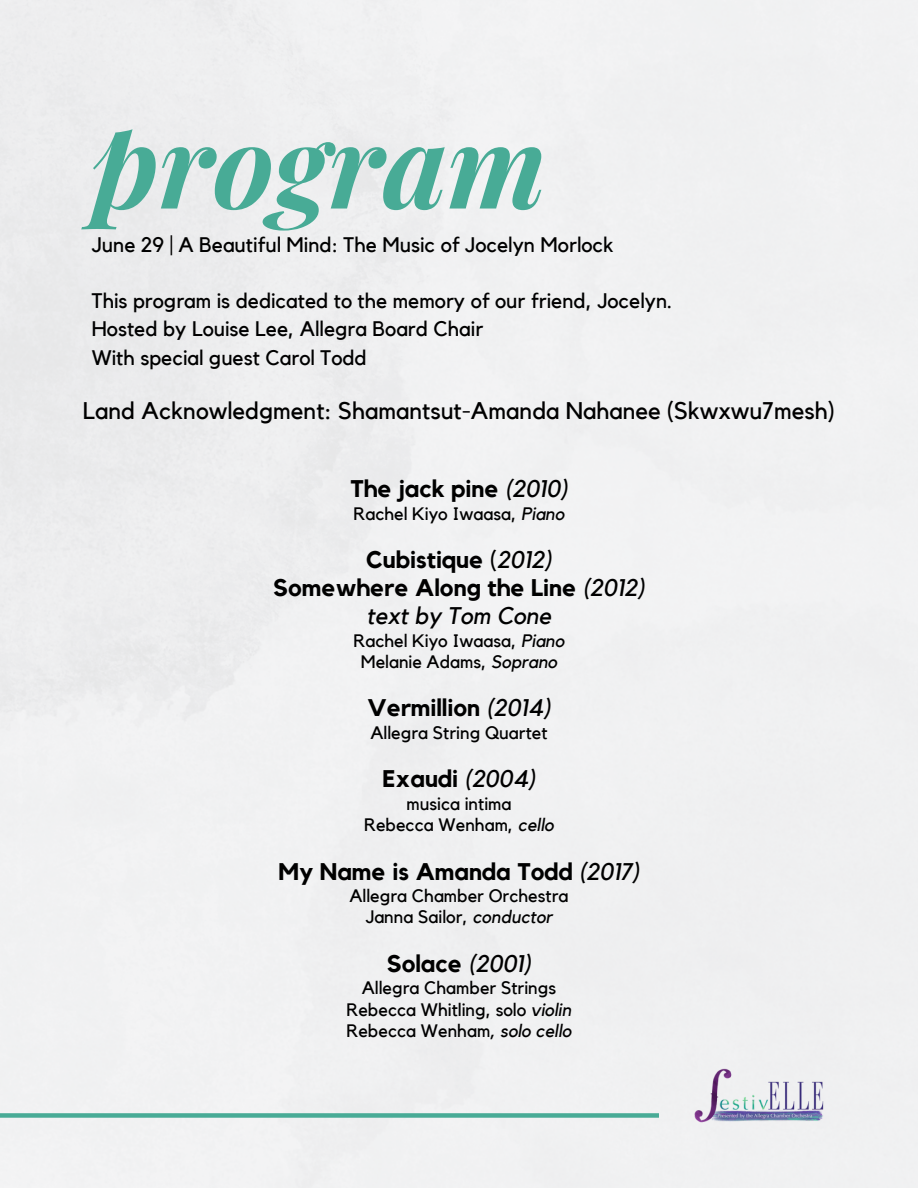
<style>
.page{position:relative;width:918px;height:1188px;background:#fff}
.page>*{position:absolute;margin:0;border:0;box-sizing:border-box;transform-origin:0 0}
.t1{font:italic 700 115.5px "Playfair Display";color:#48ab96}
.t2{font:700 24px "Kollektif";color:#000}
.t3{font:24px "Kollektif";color:#000}
.t4{font:italic 24px "Kollektif";color:#000}
.t5{font:21px "Kollektif";color:#000}
.t6{font:18px "Kollektif";color:#000}
.s1{font-weight:400;font-style:italic}
.s2{font-style:italic}
.s3{font-weight:400}
</style>
<div class="page">
<img style="left:693px;top:1061px;width:133px;height:70px">
<div style="left:0;top:1113px;width:659px;height:5px;background:#48ab96"></div>
<p class="t1" style="left:92px;top:84px;width:456px">program</p>
<p class="t5" style="left:92px;top:235px;width:523px">June 29 | A Beautiful Mind: The Music of Jocelyn Morlock</p>
<p class="t5" style="left:92px;top:291px;width:582px">This program is dedicated to the memory of our friend, Jocelyn.</p>
<p class="t5" style="left:92px;top:319px;width:393px">Hosted by Louise Lee, Allegra Board Chair</p>
<p class="t5" style="left:92px;top:348px;width:276px">With special guest Carol Todd</p>
<p class="t3" style="left:83px;top:400px;width:754px">Land Acknowledgment: Shamantsut-Amanda Nahanee (Skwxwu7mesh)</p>
<p class="t2" style="left:350px;top:478px;width:219px">The jack pine <span class="s1">(2010)</span></p>
<p class="t6" style="left:354px;top:505px;width:212px">Rachel Kiyo Iwaasa, <span class="s2">Piano</span></p>
<p class="t2" style="left:366px;top:549px;width:187px">Cubistique <span class="s3">(</span><span class="s1">2012)</span></p>
<p class="t2" style="left:273px;top:577px;width:373px">Somewhere Along the Line <span class="s1">(2012)</span></p>
<p class="t4" style="left:367px;top:605px;width:186px">text by Tom Cone</p>
<p class="t6" style="left:354px;top:632px;width:212px">Rachel Kiyo Iwaasa, <span class="s2">Piano</span></p>
<p class="t6" style="left:361px;top:654px;width:198px">Melanie Adams, <span class="s2">Soprano</span></p>
<p class="t2" style="left:367px;top:697px;width:185px">Vermillion <span class="s1">(2014)</span></p>
<p class="t6" style="left:370px;top:724px;width:179px">Allegra String Quartet</p>
<p class="t2" style="left:383px;top:768px;width:154px">Exaudi <span class="s1">(2004)</span></p>
<p class="t6" style="left:407px;top:795px;width:106px">musica intima</p>
<p class="t6" style="left:364px;top:817px;width:191px">Rebecca Wenham, <span class="s2">cello</span></p>
<p class="t2" style="left:278px;top:860px;width:362px">My Name is Amanda Todd <span class="s1">(2017)</span></p>
<p class="t6" style="left:349px;top:888px;width:221px">Allegra Chamber Orchestra</p>
<p class="t6" style="left:366px;top:909px;width:188px">Janna Sailor, <span class="s2">conductor</span></p>
<p class="t2" style="left:387px;top:952px;width:146px">Solace <span class="s1">(2001)</span></p>
<p class="t6" style="left:362px;top:980px;width:196px">Allegra Chamber Strings</p>
<p class="t6" style="left:347px;top:1001px;width:226px">Rebecca Whitling, solo <span class="s2">violin</span></p>
<p class="t6" style="left:347px;top:1023px;width:226px">Rebecca Wenham<span class="s2">, solo cello</span></p>
</div>
